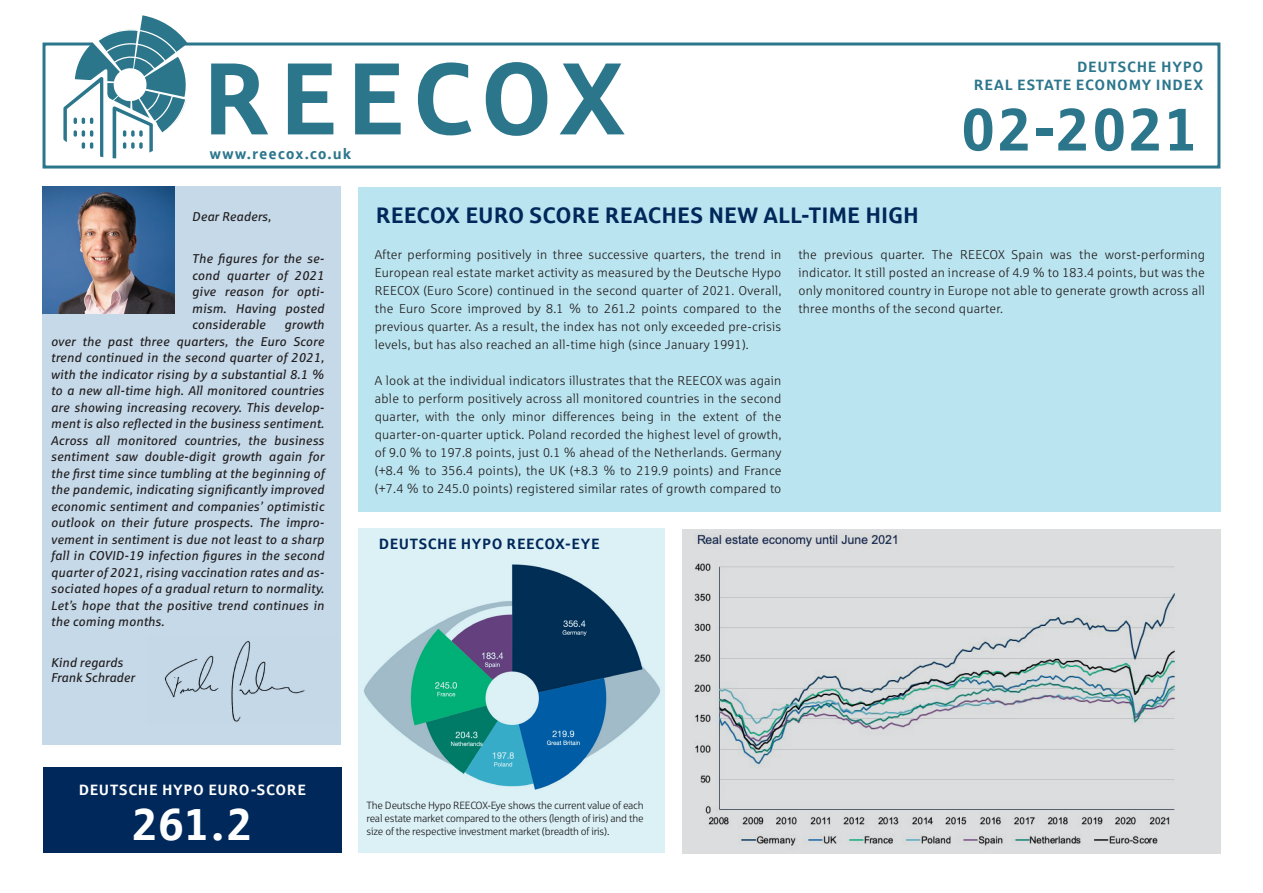
<style>
.page{position:relative;width:1263px;height:893px;background:#fff}
.page>*{position:absolute;margin:0;border:0;box-sizing:border-box;transform-origin:0 0}
.t1{font:700 102px "Sparkasse Rg";letter-spacing:.075em;color:#2c768c}
.t2{font:700 60px "Sparkasse Rg";letter-spacing:.03em;color:#2c768c}
.t3{font:700 45px "Sparkasse Rg";color:#fff}
.t4{font:700 22.5px "Sparkasse Rg";color:#00285b}
.t5{font:700 15px "Sparkasse Rg";letter-spacing:.05em;color:#2c768c}
.t6{font:700 15px "Sparkasse Rg";letter-spacing:.04em;color:#fff}
.t7{font:700 15px "Sparkasse Rg";letter-spacing:.035em;color:#00285b}
.t8{font:12.75px/18px "Sparkasse Lt";letter-spacing:.02em;color:#231f20;text-align:justify}
.t9{font:italic 12.75px/16.5px "Sparkasse Rg";letter-spacing:.01em;color:#231f20;text-align:justify}
.t10{font:10.5px/12.6px "Sparkasse Lt";letter-spacing:-.02em;color:#231f20;text-align:justify}
</style>
<div class="page">
<div style="left:43px;top:43px;width:1177px;height:126px;border:3px solid #2c768c"></div>
<svg style="left:47px;top:15px;width:147px;height:143px"></svg>
<div style="left:359px;top:187px;width:862px;height:324px;background:#bae4ef"></div>
<div style="left:682px;top:529px;width:539px;height:324px;background:#dcdddf"></div>
<img style="left:694px;top:533px;width:494px;height:319px">
<div style="left:43px;top:767px;width:299px;height:85px;background:#00285b"></div>
<div style="left:359px;top:528px;width:306px;height:324px;background:#dbf1f6"></div>
<img style="left:364px;top:564px;width:296px;height:226px">
<div style="left:43px;top:187px;width:298px;height:558px;background:#c5d9e9"></div>
<img style="left:43px;top:187px;width:132px;height:127px">
<div style="left:147px;top:636px;width:192px;height:89px;background:#c4d8e8"></div>
<p class="t1" style="left:202px;top:34px;width:425px">REECOX</p>
<p class="t5" style="left:210px;top:145px;width:143px">www.reecox.co.uk</p>
<p class="t5" style="left:1077px;top:57px;width:128px">DEUTSCHE HYPO</p>
<p class="t5" style="left:974px;top:75px;width:231px">REAL ESTATE ECONOMY INDEX</p>
<p class="t2" style="left:961px;top:91px;width:239px">02-2021</p>
<p class="t9" style="left:192px;top:208px;width:81px">Dear Readers,</p>
<p class="t9" style="left:192px;top:250px;width:134px">The figures for the se&shy;cond quarter of 2021 give reason for opti&shy;mism. Having posted considerable</p>
<p class="t9" style="left:51px;top:316px;width:275px;text-indent:233px">growth over the past three quarters, the Euro Score trend continued in the second quarter of 2021, with the indicator rising by a substantial 8.1 % to a new all-time high. All monitored countries are showing increasing recovery. This develop&shy;ment is also reflected in the business sentiment.<br>Across all monitored countries, the business sentiment saw double-digit growth again for the first time since tumbling at the beginning of the pandemic, indicating significantly improved economic sentiment and companies’ optimistic outlook on their future prospects. The impro&shy;vement in sentiment is due not least to a sharp fall in COVID-19 infection figures in the second quarter of 2021, rising vaccination rates and as&shy;sociated hopes of a gradual return to normality.<br>Let’s hope that the positive trend continues in the coming months.</p>
<p class="t9" style="left:51px;top:654px;width:73px">Kind regards</p>
<p class="t9" style="left:51px;top:669px;width:85px">Frank Schrader</p>
<p class="t4" style="left:376px;top:201px;width:545px">REECOX EURO SCORE REACHES NEW ALL-TIME HIGH</p>
<p class="t8" style="left:375px;top:245px;width:408px">After performing positively in three successive quarters, the trend in European real estate market activity as measured by the Deutsche Hypo REECOX (Euro Score) continued in the second quarter of 2021. Overall, the Euro Score improved by 8.1 % to 261.2 points compared to the previous quarter. As a result, the index has not only exceeded pre-crisis levels, but has also reached an all-time high (since January 1991).</p>
<p class="t8" style="left:375px;top:371px;width:408px">A look at the individual indicators illustrates that the REECOX was again able to perform positively across all monitored countries in the second quarter, with the only minor differences being in the extent of the quarter-on-quarter uptick. Poland recorded the highest level of growth, of 9.0 % to 197.8 points, just 0.1 % ahead of the Netherlands. Germany (+8.4 % to 356.4 points), the UK (+8.3 % to 219.9 points) and France (+7.4 % to 245.0 points) registered similar rates of growth compared to</p>
<p class="t8" style="left:798px;top:245px;width:408px">the previous quarter. The REECOX Spain was the worst-performing indicator. It still posted an increase of 4.9 % to 183.4 points, but was the only monitored country in Europe not able to generate growth across all three months of the second quarter.</p>
<p class="t7" style="left:379px;top:535px;width:222px">DEUTSCHE HYPO REECOX-EYE</p>
<p class="t6" style="left:79px;top:780px;width:229px">DEUTSCHE HYPO EURO-SCORE</p>
<p class="t3" style="left:132px;top:795px;width:122px">261.2</p>
<p class="t10" style="left:366px;top:799px;width:279px">The Deutsche Hypo REECOX-Eye shows the current value of each real estate market compared to the others (length of iris) and the size of the respective investment market (breadth of iris).</p>
</div>
